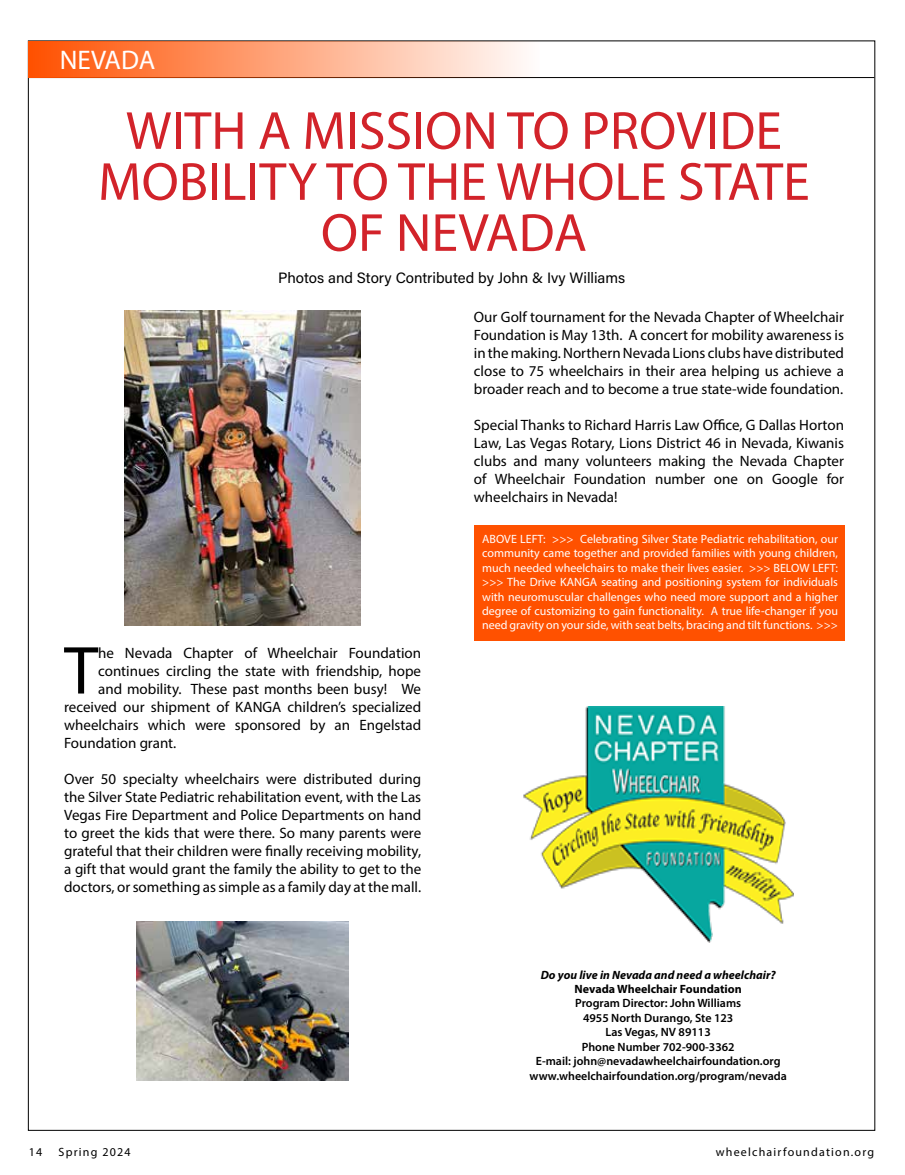
<style>
.page{position:relative;width:905px;height:1175px;background:#fff}
.page>*{position:absolute;margin:0;border:0;box-sizing:border-box;transform-origin:0 0}
.t1{font:68.4px "Myriad Pro";color:#000}
.t2{font:54px/51px "Myriad Pro";color:#d2232a;text-align:center}
.t3{font:27px "Myriad Pro";color:#fff}
.t4{font:15px/18px "Myriad Pro";color:#000;text-align:justify}
.t5{font:15px "Acumin Pro";color:#000}
.t6{font:12px/14.4px "Myriad Pro";color:#fff;text-align:justify}
.t7{font:600 12px/14.4px "Myriad Pro";color:#000;text-align:center}
.t8{font:12px "Myriad Pro";letter-spacing:.1em;color:#000}
.t9{font:italic 700 12px "Myriad Pro";color:#000}
.t10{font:700 12px "Myriad Pro";color:#000}
</style>
<div class="page">
<hr style="left:28px;top:77px;width:846px;height:1px;background:#000">
<div style="left:29px;top:41px;width:511px;height:36px;background:linear-gradient(to right,#ff5000,#fffdfc)"></div>
<img style="left:125px;top:310px;width:235px;height:315px">
<div style="left:474px;top:525px;width:370px;height:115px;background:#ff5100"></div>
<img style="left:137px;top:922px;width:211px;height:158px">
<img style="left:523px;top:706px;width:270px;height:236px">
<h3 class="t3" style="left:60px;top:44px;width:97px">NEVADA</h3>
<h2 class="t2" style="left:98px;top:104px;width:713px">WITH A MISSION TO PROVIDE<br>MOBILITY TO THE WHOLE STATE<br>OF NEVADA</h2>
<p class="t5" style="left:278px;top:267px;width:348px">Photos and Story Contributed by John &amp; Ivy Williams</p>
<p class="t4" style="left:474px;top:307px;width:371px">Our Golf tournament for the Nevada Chapter of Wheelchair Foundation is May 13th. A concert for mobility awareness is in the making. Northern Nevada Lions clubs have distributed close to 75 wheelchairs in their area helping us achieve a broader reach and to become a true state-wide foundation.</p>
<p class="t4" style="left:474px;top:415px;width:371px">Special Thanks to Richard Harris Law Office, G Dallas Horton Law, Las Vegas Rotary, Lions District 46 in Nevada, Kiwanis clubs and many volunteers making the Nevada Chapter of Wheelchair Foundation number one on Google for wheelchairs in Nevada!</p>
<h1 class="t1" style="left:64px;top:628px;width:36px">T</h1>
<p class="t4" style="left:98px;top:643px;width:324px">he Nevada Chapter of Wheelchair Foundation</p>
<p class="t4" style="left:98px;top:661px;width:324px">continues circling the state with friendship, hope</p>
<p class="t4" style="left:98px;top:679px;width:324px">and mobility. These past months been busy! We</p>
<p class="t4" style="left:64px;top:697px;width:358px">received our shipment of KANGA children’s specialized</p>
<p class="t4" style="left:64px;top:715px;width:358px">wheelchairs which were sponsored by an Engelstad</p>
<p class="t4" style="left:64px;top:733px;width:114px">Foundation grant.</p>
<p class="t4" style="left:64px;top:769px;width:358px">Over 50 specialty wheelchairs were distributed during the Silver State Pediatric rehabilitation event, with the Las Vegas Fire Department and Police Departments on hand to greet the kids that were there. So many parents were grateful that their children were finally receiving mobility, a gift that would grant the family the ability to get to the doctors, or something as simple as a family day at the mall.</p>
<p class="t6" style="left:482px;top:531px;width:357px">ABOVE LEFT: &gt;&gt;&gt; Celebrating Silver State Pediatric rehabilitation, our community came together and provided families with young children, much needed wheelchairs to make their lives easier. &gt;&gt;&gt; BELOW LEFT: &gt;&gt;&gt; The Drive KANGA seating and positioning system for individuals with neuromuscular challenges who need more support and a higher degree of customizing to gain functionality. A true life-changer if you need gravity on your side, with seat belts, bracing and tilt functions. &gt;&gt;&gt;</p>
<p class="t9" style="left:540px;top:966px;width:236px">Do you live in Nevada and need a wheelchair?</p>
<p class="t10" style="left:574px;top:981px;width:169px">Nevada Wheelchair Foundation</p>
<p class="t7" style="left:529px;top:996px;width:259px">Program Director: John Williams<br>4955 North Durango, Ste 123<br>Las Vegas, NV 89113<br>Phone Number 702-900-3362<br>E-mail: john@nevadawheelchairfoundation.org www.wheelchairfoundation.org/program/nevada</p>
<p class="t8" style="left:29px;top:1144px;width:15px">14</p>
<p class="t8" style="left:59px;top:1144px;width:74px">Spring 2024</p>
<p class="t8" style="left:715px;top:1144px;width:160px">wheelchairfoundation.org</p>
</div>
